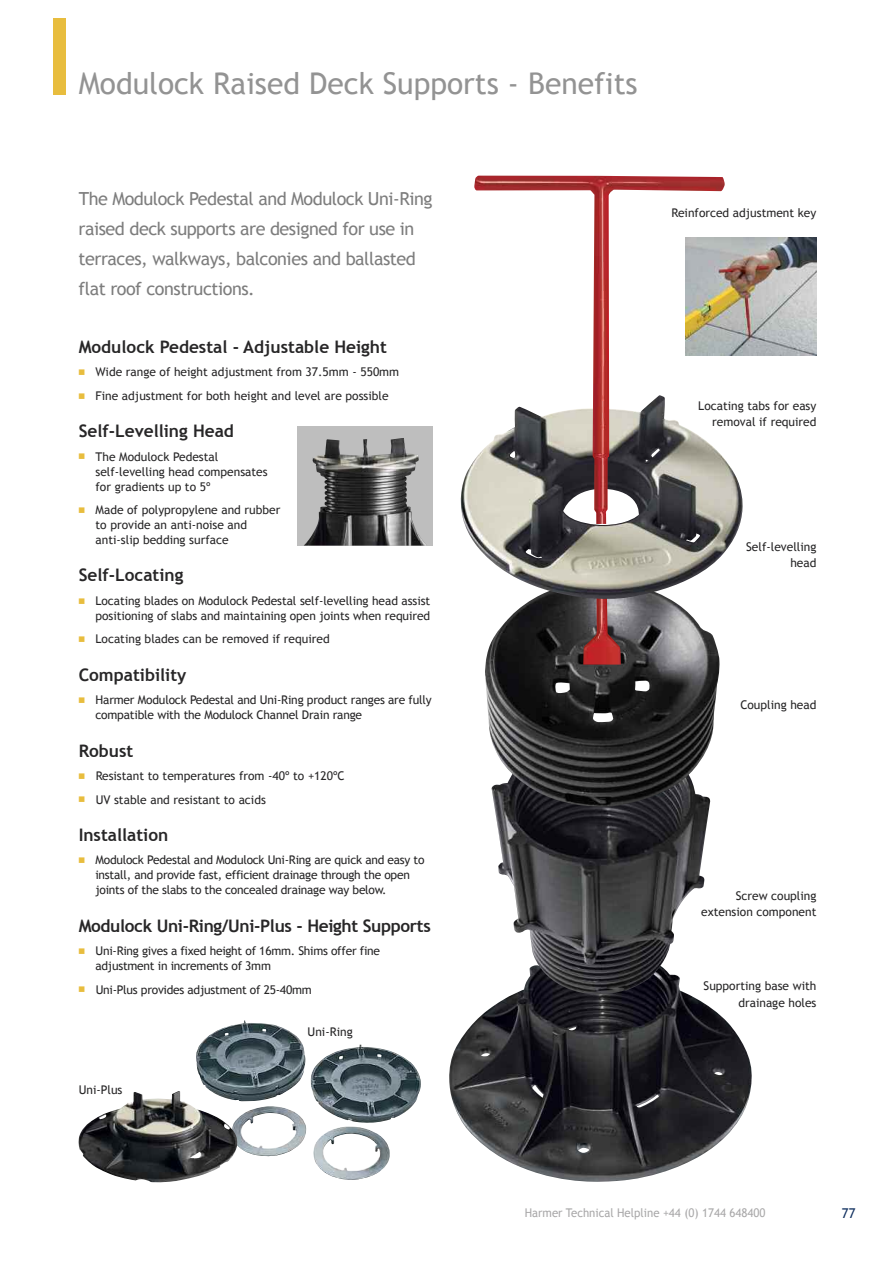
<style>
.page{position:relative;width:893px;height:1263px;background:#fff}
.page>*{position:absolute;margin:0;border:0;box-sizing:border-box;transform-origin:0 0}
.t1{font:30px "Trebuchet MS";color:#939393}
.t2{font:18px/30px "Trebuchet MS";letter-spacing:-.025em;color:#7d7d7d}
.t3{font:700 17.25px "Trebuchet MS";color:#272627}
.t4{font:700 17.25px "Trebuchet MS";letter-spacing:-.02em;color:#272627}
.t5{font:13.5px "Trebuchet MS";color:#0e2e5e;scale:.95 1}
.t6{font:12px/15px "Trebuchet MS";color:#272627;text-align:right}
.t7{font:12px/15px "Trebuchet MS";letter-spacing:-.02em;color:#272627}
.t8{font:12px "Trebuchet MS";color:#a9a8a9;scale:.95 1}
</style>
<div class="page">
<div style="left:53px;top:18px;width:13px;height:77px;background:#e8bd3e"></div>
<img style="left:449px;top:995px;width:303px;height:187px">
<img style="left:494px;top:807px;width:216px;height:188px">
<img style="left:485px;top:599px;width:235px;height:208px">
<img style="left:583px;top:599px;width:38px;height:66px">
<img style="left:461px;top:460px;width:282px;height:139px">
<img style="left:474px;top:176px;width:251px;height:348px">
<div style="left:297px;top:427px;width:136px;height:119px;background:#bebebe"></div>
<img style="left:304px;top:438px;width:122px;height:108px">
<img style="left:196px;top:1020px;width:225px;height:160px">
<img style="left:78px;top:1091px;width:159px;height:91px">
<img style="left:686px;top:237px;width:130px;height:118px">
<h1 class="t1" style="left:79px;top:66px;width:561px">Modulock Raised Deck Supports - Benefits</h1>
<h2 class="t2" style="left:78px;top:183px;width:356px">The Modulock Pedestal and Modulock Uni-Ring raised deck supports are designed for use in terraces, walkways, balconies and ballasted flat roof constructions.</h2>
<h3 class="t3" style="left:79px;top:337px;width:310px">Modulock Pedestal - Adjustable Height</h3>
<p class="t6" style="left:79px;top:365px;width:322px"><sup>■</sup> Wide range of height adjustment from 37.5mm - 550mm</p>
<p class="t6" style="left:79px;top:388px;width:311px"><sup>■</sup> Fine adjustment for both height and level are possible</p>
<h3 class="t3" style="left:79px;top:421px;width:157px">Self-Levelling Head</h3>
<p class="t6" style="left:96px;top:449px;width:174px;text-align:left;text-indent:-17px"><sup>■</sup> The Modulock Pedestal self-levelling head compensates for gradients up to 5º</p>
<p class="t6" style="left:96px;top:502px;width:186px;text-align:left;text-indent:-17px"><sup>■</sup> Made of polypropylene and rubber to provide an anti-noise and anti-slip bedding surface</p>
<h3 class="t3" style="left:79px;top:565px;width:106px">Self-Locating</h3>
<p class="t6" style="left:79px;top:593px;width:353px"><sup>■</sup> Locating blades on Modulock Pedestal self-levelling head assist positioning of slabs and maintaining open joints when required</p>
<p class="t6" style="left:79px;top:632px;width:253px"><sup>■</sup> Locating blades can be removed if required</p>
<h3 class="t3" style="left:79px;top:664px;width:109px">Compatibility</h3>
<p class="t6" style="left:95px;top:692px;width:338px;text-align:left;text-indent:-17px"><sup>■</sup> Harmer Modulock Pedestal and Uni-Ring product ranges are fully compatible with the Modulock Channel Drain range</p>
<h3 class="t3" style="left:79px;top:740px;width:56px">Robust</h3>
<p class="t6" style="left:79px;top:768px;width:268px"><sup>■</sup> Resistant to temperatures from -40º to +120ºC</p>
<p class="t6" style="left:79px;top:792px;width:189px"><sup>■</sup> UV stable and resistant to acids</p>
<h3 class="t3" style="left:79px;top:825px;width:91px">Installation</h3>
<p class="t7" style="left:95px;top:852px;width:331px;text-indent:-17px"><sup>■</sup> Modulock Pedestal and Modulock Uni-Ring are quick and easy to install, and provide fast, efficient drainage through the open joints of the slabs to the concealed drainage way below.</p>
<h3 class="t4" style="left:79px;top:915px;width:354px">Modulock Uni-Ring/Uni-Plus - Height Supports</h3>
<p class="t7" style="left:95px;top:943px;width:286px;text-indent:-17px"><sup>■</sup> Uni-Ring gives a fixed height of 16mm. Shims offer fine adjustment in increments of 3mm</p>
<p class="t7" style="left:79px;top:982px;width:235px"><sup>■</sup> Uni-Plus provides adjustment of 25-40mm</p>
<p class="t6" style="left:79px;top:1082px;width:45px">Uni-Plus</p>
<p class="t6" style="left:308px;top:1024px;width:47px">Uni-Ring</p>
<p class="t6" style="left:672px;top:205px;width:146px">Reinforced adjustment key</p>
<p class="t6" style="left:698px;top:397px;width:120px;line-height:16.5px">Locating tabs for easy removal if required</p>
<p class="t6" style="left:746px;top:538px;width:72px;line-height:16.5px">Self-levelling head</p>
<p class="t6" style="left:740px;top:697px;width:78px">Coupling head</p>
<p class="t6" style="left:701px;top:887px;width:117px;line-height:16.5px">Screw coupling extension component</p>
<p class="t6" style="left:704px;top:978px;width:114px;line-height:16.5px">Supporting base with drainage holes</p>
<p class="t8" style="left:525px;top:1205px;width:255px">Harmer Technical Helpline +44 (0) 1744 648400</p>
<p class="t5" style="left:842px;top:1205px;width:16px">77</p>
</div>
